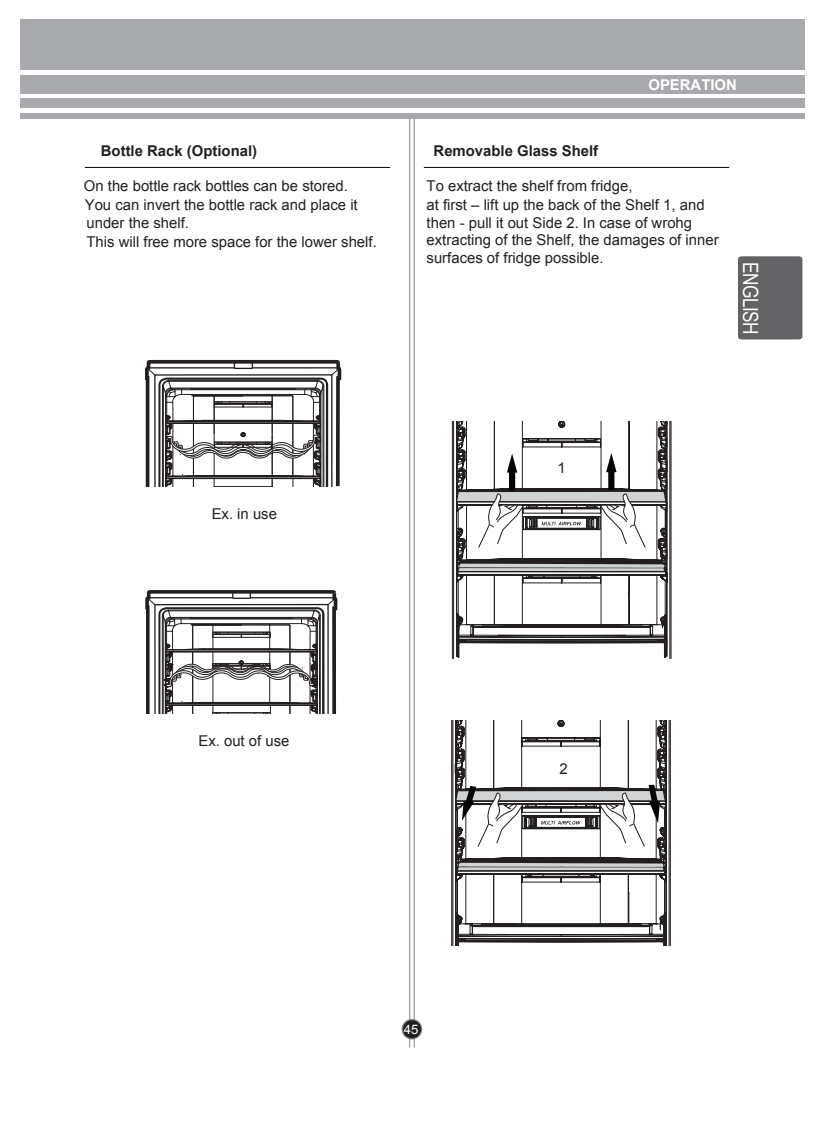
<style>
.page{position:relative;width:824px;height:1132px;background:#fff}
.page>*{position:absolute;margin:0;border:0;box-sizing:border-box;transform-origin:0 0}
.t1{font:21px "Arial";letter-spacing:-.025em;color:#fff;scale:.82 1}
.t2{font:14.88px/17.8px "Arial";color:#231f20}
.t3{font:700 14.88px "Arial";color:#231f20}
.t4{font:700 14.88px "Arial";color:#fff}
.t5{font:13.12px "Arial";color:#fff}
</style>
<div class="page">
<svg style="left:451px;top:720px;width:220px;height:225px"></svg>
<svg style="left:401px;top:1018px;width:21px;height:21px"></svg>
<hr style="left:409px;top:114px;width:1px;height:932px;background:#808285">
<hr style="left:414px;top:114px;width:1px;height:932px;background:#808285">
<div style="left:20px;top:75px;width:784px;height:18px;background:#a8a9ad"></div>
<div style="left:20px;top:99px;width:784px;height:9px;background:#a8a9ad"></div>
<div style="left:20px;top:20px;width:784px;height:50px;background:#a8a9ad"></div>
<div style="left:20px;top:113px;width:784px;height:5px;background:#a8a9ad"></div>
<div style="left:403px;top:1019px;width:18px;height:18px;background:#231f20;border-radius:50%"></div>
<hr style="left:85px;top:167px;width:305px;height:1px;background:#050504">
<hr style="left:424px;top:167px;width:304px;height:1px;background:#050504">
<svg style="left:146px;top:19px;width:197px;height:695px"></svg>
<div style="left:144px;top:487px;width:202px;height:86px;background:#fff"></div>
<svg style="left:451px;top:421px;width:220px;height:238px"></svg>
<svg style="left:456px;top:453px;width:211px;height:204px"></svg>
<svg style="left:454px;top:764px;width:2px;height:9px"></svg>
<svg style="left:455px;top:784px;width:211px;height:162px"></svg>
<div style="left:738px;top:256px;width:64px;height:83px;background:#636366"></div>
<p class="t4" style="left:648px;top:75px;width:90px">OPERATION</p>
<p class="t3" style="left:101px;top:141px;width:158px">Bottle Rack (Optional)</p>
<p class="t3" style="left:433px;top:141px;width:166px">Removable Glass Shelf</p>
<p class="t2" style="left:84px;top:176px;width:275px;line-height:19.2px">On the bottle rack bottles can be stored.<br>You can invert the bottle rack and place it</p>
<p class="t2" style="left:86px;top:213px;width:292px;line-height:18.9px">under the shelf.<br>This will free more space for the lower shelf.</p>
<p class="t2" style="left:426px;top:177px;width:207px">To extract the shelf from fridge,</p>
<p class="t2" style="left:426px;top:196px;width:293px">at first – lift up the back of the Shelf 1, and then - pull it out Side 2. In case of wrohg extracting of the Shelf, the damages of inner surfaces of fridge possible.</p>
<p class="t1" style="left:764px;top:262px;width:91px;rotate:90deg">EN SH</p>
<p class="t1" style="left:764px;top:285px;width:34px;rotate:90deg">GLI</p>
<p class="t2" style="left:212px;top:504px;width:67px">Ex. in use</p>
<p class="t2" style="left:557px;top:458px;width:10px">1</p>
<p class="t2" style="left:198px;top:732px;width:92px">Ex. out of use</p>
<p class="t2" style="left:559px;top:760px;width:10px">2</p>
<p class="t5" style="left:404px;top:1020px;width:16px">45</p>
</div>
